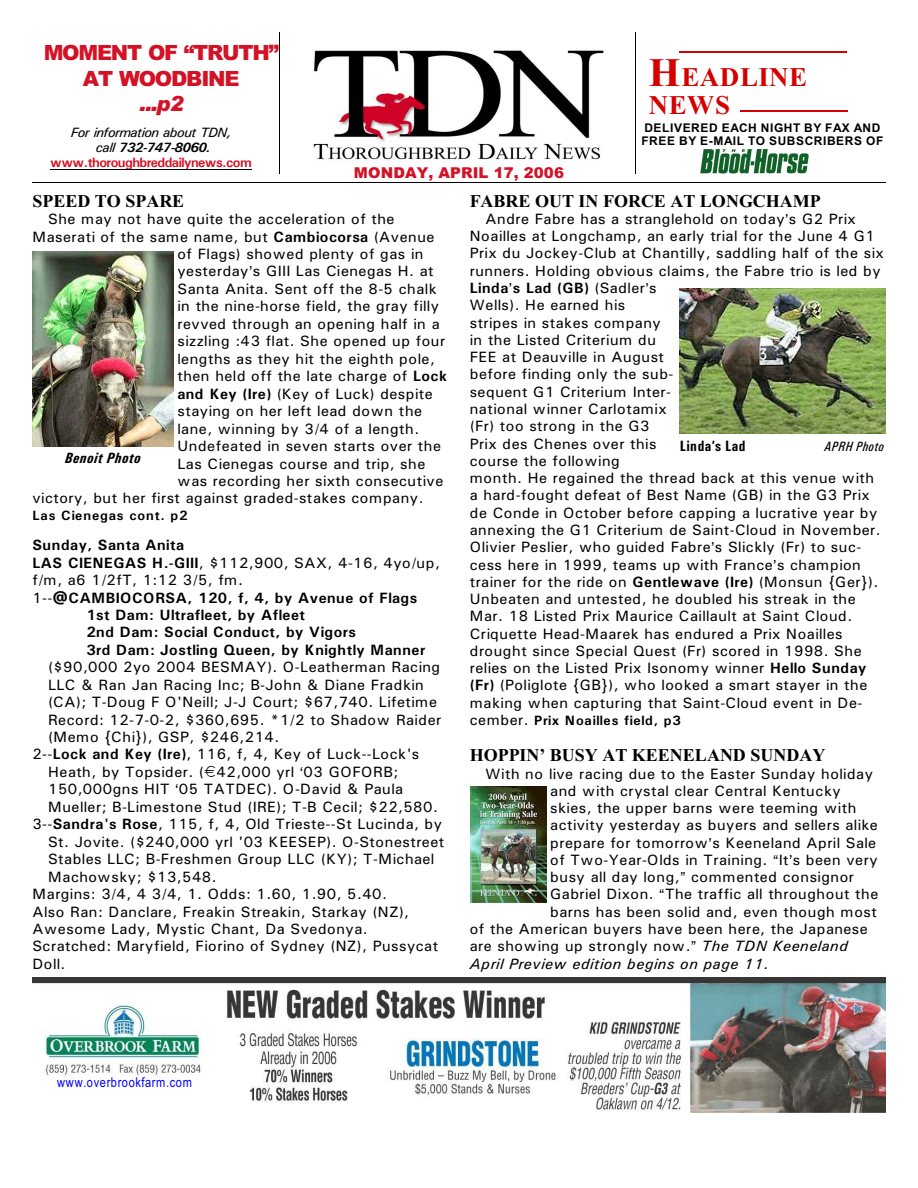
<style>
.page{position:relative;width:918px;height:1188px;background:#fff}
.page>*{position:absolute;margin:0;border:0;box-sizing:border-box;transform-origin:0 0}
.t1{font:700 27px/27.3px "Times New Roman";letter-spacing:.02em;color:#d60000}
.t2{font:900 21px/25.2px "Arial";letter-spacing:-.06em;color:#d41226;text-align:center}
.t3{font:italic 900 21px "Arial";color:#d41226}
.t4{font:700 18px "Times New Roman";color:#000}
.t5{font:15px/17.2px "Univers";letter-spacing:.03em;color:#000}
.t6{font:700 15px "Univers";letter-spacing:.03em;color:#000}
.t7{font:italic 15px "Univers";letter-spacing:.035em;color:#000}
.t8{font:900 15px "Arial";letter-spacing:.005em;color:#d41226}
.t9{font:italic 700 15px "Univers Condensed";letter-spacing:.025em;color:#000}
.t10{font:700 15px "Univers Condensed";letter-spacing:.025em;color:#000}
.t11{font:700 13.5px/15px "Univers";letter-spacing:-.04em;color:#d41226;text-align:center}
.t12{font:700 13.5px "Univers";letter-spacing:.04em;color:#000}
.t13{font:13.5px "Arial Narrow";letter-spacing:.055em;color:#00f}
.t14{font:700 13.5px "Univers";letter-spacing:.065em;color:#000}
.t15{font:italic 13.5px "Univers Condensed";letter-spacing:.025em;color:#000}
.t16{font:700 12px/12.8px "Arial";letter-spacing:.045em;color:#000}
.s1{font-weight:400;font-style:italic;color:#000}
.s2{font-style:italic;color:#000}
.s3{font-size:40.5px}
.s4{font-weight:700}
.s5{font-weight:400}
.s6{font-weight:400;font-size:15px}
.s7{font-style:italic}
</style>
<div class="page">
<hr style="left:50px;top:170px;width:201px;height:1px;background:#000">
<img style="left:313px;top:50px;width:291px;height:110px">
<img style="left:700px;top:150px;width:109px;height:24px">
<hr style="left:280px;top:32px;width:1px;height:142px;background:#000">
<hr style="left:635px;top:32px;width:1px;height:142px;background:#000">
<hr style="left:32px;top:183px;width:853px;height:1px;background:#000">
<img style="left:32px;top:977px;width:854px;height:135px">
<hr style="left:680px;top:51px;width:167px;height:1px;background:#d60000">
<hr style="left:740px;top:111px;width:108px;height:1px;background:#d60000">
<img style="left:33px;top:252px;width:140px;height:194px">
<img style="left:680px;top:289px;width:205px;height:144px">
<img style="left:470px;top:786px;width:76px;height:117px">
<h2 class="t2" style="left:44px;top:43px;width:237px">MOMENT OF “TRUTH”<br>AT WOODBINE</h2>
<h2 class="t3" style="left:139px;top:95px;width:46px">...p2</h2>
<p class="t11" style="left:50px;top:126px;width:203px"><span class="s1">For information about TDN,<br>call</span> <span class="s2">732-747-8060. </span>www.thoroughbreddailynews.com</p>
<p class="t8" style="left:354px;top:168px;width:212px">MONDAY, APRIL 17, 2006</p>
<h1 class="t1" style="left:649px;top:66px;width:160px"><span class="s3">H</span>EADLINE<br>NEWS</h1>
<p class="t16" style="left:641px;top:123px;width:244px">DELIVERED EACH NIGHT BY FAX AND<br>FREE BY E-MAIL TO SUBSCRIBERS OF</p>
<p class="t4" style="left:32px;top:195px;width:153px">SPEED TO SPARE</p>
<p class="t5" style="left:48px;top:212px;width:348px">She may not have quite the acceleration of the</p>
<p class="t5" style="left:32px;top:229px;width:404px">Maserati of the same name, but <span class="s4">Cambiocorsa</span> (Avenue</p>
<p class="t5" style="left:177px;top:247px;width:247px">of Flags) showed plenty of gas in</p>
<p class="t5" style="left:177px;top:264px;width:258px">yesterday s GIII Las Cienegas H. at</p>
<p class="t5" style="left:177px;top:281px;width:261px">Santa Anita. Sent off the 8-5 chalk</p>
<p class="t5" style="left:177px;top:299px;width:263px">in the nine-horse field, the gray filly</p>
<p class="t5" style="left:177px;top:316px;width:264px">revved through an opening half in a</p>
<p class="t5" style="left:177px;top:334px;width:269px">sizzling :43 flat. She opened up four</p>
<p class="t5" style="left:177px;top:351px;width:259px">lengths as they hit the eighth pole,</p>
<p class="t5" style="left:177px;top:369px;width:271px">then held off the late charge of <span class="s4">Lock</span></p>
<p class="t5" style="left:177px;top:386px;width:257px"><span class="s4">and Key (Ire)</span> (Key of Luck) despite</p>
<p class="t5" style="left:177px;top:404px;width:246px">staying on her left lead down the</p>
<p class="t5" style="left:177px;top:421px;width:243px">lane, winning by 3/4 of a length.</p>
<p class="t5" style="left:177px;top:439px;width:265px">Undefeated in seven starts over the</p>
<p class="t5" style="left:177px;top:456px;width:249px">Las Cienegas course and trip, she</p>
<p class="t5" style="left:177px;top:474px;width:267px">was recording her sixth consecutive</p>
<p class="t5" style="left:32px;top:491px;width:393px">victory, but her first against graded-stakes company.</p>
<p class="t14" style="left:32px;top:511px;width:157px">Las Cienegas cont. p2</p>
<p class="t6" style="left:32px;top:540px;width:153px">Sunday, Santa Anita</p>
<p class="t5" style="left:32px;top:555px;width:409px"><span class="s4">LAS CIENEGAS H.-GIII</span>, $112,900, SAX, 4-16, 4yo/up,</p>
<p class="t5" style="left:32px;top:573px;width:212px">f/m, a6 1/2fT, 1:12 3/5, fm.</p>
<p class="t6" style="left:32px;top:592px;width:386px"><span class="s5">1--</span>@CAMBIOCORSA, 120, f, 4, by Avenue of Flags</p>
<p class="t6" style="left:86px;top:610px;width:220px">1st Dam: Ultrafleet, by Afleet</p>
<p class="t6" style="left:86px;top:627px;width:271px">2nd Dam: Social Conduct, by Vigors</p>
<p class="t6" style="left:86px;top:644px;width:340px">3rd Dam: Jostling Queen, by Knightly Manner</p>
<p class="t5" style="left:48px;top:660px;width:394px">($90,000 2yo 2004 BESMAY). O-Leatherman Racing</p>
<p class="t5" style="left:48px;top:677px;width:377px">LLC &amp; Ran Jan Racing Inc; B-John &amp; Diane Fradkin</p>
<p class="t5" style="left:48px;top:695px;width:391px">(CA); T-Doug F O'Neill; J-J Court; $67,740. Lifetime</p>
<p class="t5" style="left:48px;top:712px;width:395px">Record: 12-7-0-2, $360,695. *1/2 to Shadow Raider</p>
<p class="t5" style="left:48px;top:730px;width:233px">(Memo {Chi}), GSP, $246,214.</p>
<p class="t5" style="left:32px;top:747px;width:389px">2--<span class="s4">Lock and Key (Ire)</span>, 116, f, 4, Key of Luck--Lock's</p>
<p class="t5" style="left:48px;top:764px;width:352px">Heath, by Topsider. ( 42,000 yrl 03 GOFORB;</p>
<p class="t5" style="left:48px;top:782px;width:357px">150,000gns HIT 05 TATDEC). O-David &amp; Paula</p>
<p class="t5" style="left:48px;top:799px;width:392px">Mueller; B-Limestone Stud (IRE); T-B Cecil; $22,580.</p>
<p class="t5" style="left:32px;top:817px;width:411px">3--<span class="s4">Sandra's Rose</span>, 115, f, 4, Old Trieste--St Lucinda, by</p>
<p class="t5" style="left:48px;top:834px;width:398px">St. Jovite. ($240,000 yrl '03 KEESEP). O-Stonestreet</p>
<p class="t5" style="left:48px;top:852px;width:388px">Stables LLC; B-Freshmen Group LLC (KY); T-Michael</p>
<p class="t5" style="left:48px;top:869px;width:170px">Machowsky; $13,548.</p>
<p class="t5" style="left:32px;top:887px;width:356px">Margins: 3/4, 4 3/4, 1. Odds: 1.60, 1.90, 5.40.</p>
<p class="t5" style="left:32px;top:904px;width:378px">Also Ran: Danclare, Freakin Streakin, Starkay (NZ),</p>
<p class="t5" style="left:32px;top:922px;width:337px">Awesome Lady, Mystic Chant, Da Svedonya.</p>
<p class="t5" style="left:32px;top:939px;width:407px">Scratched: Maryfield, Fiorino of Sydney (NZ), Pussycat</p>
<p class="t5" style="left:32px;top:956px;width:35px">Doll.</p>
<p class="t9" style="left:65px;top:453px;width:78px">Benoit Photo</p>
<p class="t4" style="left:470px;top:195px;width:353px">FABRE OUT IN FORCE AT LONGCHAMP</p>
<p class="t5" style="left:470px;top:211px;width:416px;text-indent:16px">Andre Fabre has a stranglehold on today s G2 Prix Noailles at Longchamp, an early trial for the June 4 G1<br>Prix du Jockey-Club at Chantilly, saddling half of the six runners. Holding obvious claims, the Fabre trio is led by <span class="s4">Linda s Lad (GB)</span> (Sadler s<br>Wells). He earned his<br>stripes in stakes company<br>in the Listed Criterium du<br>FEE at Deauville in August<br>before finding only the sub-<br>sequent G1 Criterium Inter-<br>national winner Carlotamix<br>(Fr) too strong in the G3<br>Prix des Chenes over this<br>course the following<br>month. He regained the thread back at this venue with a hard-fought defeat of Best Name (GB) in the G3 Prix de Conde in October before capping a lucrative year by annexing the G1 Criterium de Saint-Cloud in November.<br>Olivier Peslier, who guided Fabre s Slickly (Fr) to suc&shy;cess here in 1999, teams up with France s champion trainer for the ride on <span class="s4">Gentlewave (Ire)</span> (Monsun {Ger}).<br>Unbeaten and untested, he doubled his streak in the Mar. 18 Listed Prix Maurice Caillault at Saint Cloud.<br>Criquette Head-Maarek has endured a Prix Noailles drought since Special Quest (Fr) scored in 1998. She relies on the Listed Prix Isonomy winner <span class="s4">Hello Sunday (Fr)</span> (Poliglote {GB}), who looked a smart stayer in the making when capturing that Saint-Cloud event in De-</p>
<p class="t12" style="left:470px;top:716px;width:213px"><span class="s6">cember.</span> Prix Noailles field, p3</p>
<p class="t4" style="left:470px;top:749px;width:357px">HOPPIN’ BUSY AT KEENELAND SUNDAY</p>
<p class="t5" style="left:485px;top:766px;width:389px">With no live racing due to the Easter Sunday holiday</p>
<p class="t5" style="left:550px;top:783px;width:292px">and with crystal clear Central Kentucky</p>
<p class="t5" style="left:550px;top:801px;width:307px">skies, the upper barns were teeming with</p>
<p class="t5" style="left:550px;top:818px;width:329px">activity yesterday as buyers and sellers alike</p>
<p class="t5" style="left:550px;top:835px;width:328px">prepare for tomorrow s Keeneland April Sale</p>
<p class="t5" style="left:550px;top:852px;width:329px">of Two-Year-Olds in Training. It s been very</p>
<p class="t5" style="left:550px;top:870px;width:305px">busy all day long, commented consignor</p>
<p class="t5" style="left:550px;top:887px;width:330px">Gabriel Dixon. The traffic all throughout the</p>
<p class="t5" style="left:550px;top:904px;width:328px">barns has been solid and, even though most</p>
<p class="t5" style="left:470px;top:922px;width:400px">of the American buyers have been here, the Japanese</p>
<p class="t5" style="left:470px;top:939px;width:380px">are showing up strongly now. <span class="s7">The TDN Keeneland</span></p>
<p class="t7" style="left:470px;top:958px;width:301px">April Preview edition begins on page 11.</p>
<p class="t10" style="left:680px;top:441px;width:67px">Linda’s Lad</p>
<p class="t15" style="left:825px;top:442px;width:61px">APRH Photo</p>
<p class="t13" style="left:57px;top:1077px;width:136px">www.overbrookfarm.com</p>
</div>
